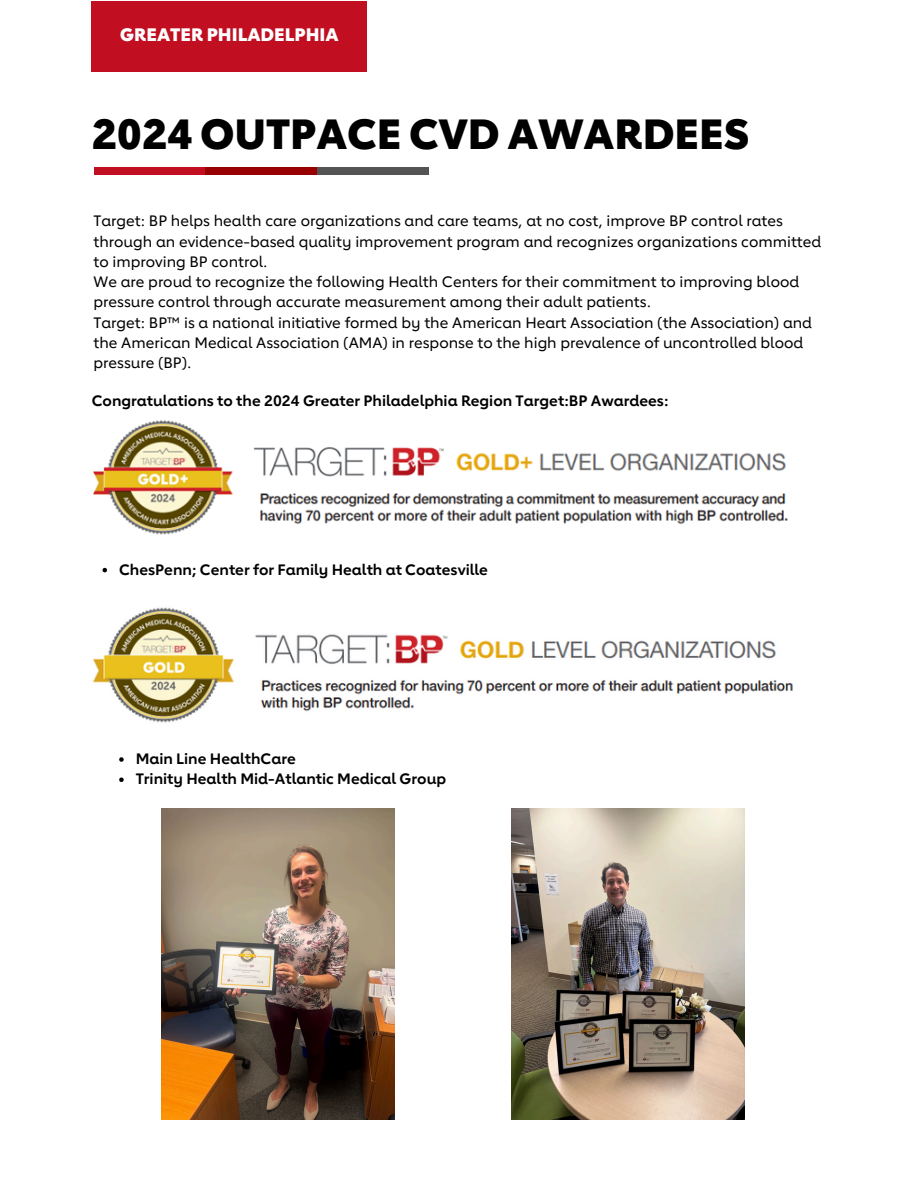
<style>
.page{position:relative;width:918px;height:1188px;background:#fff}
.page>*{position:absolute;margin:0;border:0;box-sizing:border-box;transform-origin:0 0}
.t1{font:800 42px "Lub Dub";color:#000}
.t2{font:800 18px "Lub Dub";color:#fff}
.t3{font:500 15px/20.2px "Lub Dub";color:#000}
.t4{font:700 15px "Lub Dub";color:#000}
</style>
<div class="page">
<div style="left:92px;top:1px;width:275px;height:71px;background:#c10e21"></div>
<div style="left:94px;top:167px;width:112px;height:8px;background:#c10e21"></div>
<div style="left:205px;top:167px;width:112px;height:8px;background:#900"></div>
<div style="left:317px;top:167px;width:112px;height:8px;background:#545454"></div>
<img style="left:93px;top:420px;width:696px;height:115px">
<img style="left:93px;top:607px;width:701px;height:116px">
<img style="left:162px;top:809px;width:233px;height:310px">
<img style="left:511px;top:809px;width:233px;height:310px">
<svg style="left:103px;top:568px;width:4px;height:4px"></svg>
<svg style="left:119px;top:757px;width:5px;height:5px"></svg>
<svg style="left:119px;top:778px;width:5px;height:4px"></svg>
<h2 class="t2" style="left:120px;top:23px;width:220px">GREATER PHILADELPHIA</h2>
<h1 class="t1" style="left:92px;top:107px;width:659px">2024 OUTPACE CVD AWARDEES</h1>
<h3 class="t3" style="left:94px;top:211px;width:729px">Target: BP helps health care organizations and care teams, at no cost, improve BP control rates through an evidence-based quality improvement program and recognizes organizations committed to improving BP control.<br>We are proud to recognize the following Health Centers for their commitment to improving blood pressure control through accurate measurement among their adult patients.<br>Target: BP™ is a national initiative formed by the American Heart Association (the Association) and the American Medical Association (AMA) in response to the high prevalence of uncontrolled blood pressure (BP).</h3>
<h3 class="t4" style="left:92px;top:391px;width:578px">Congratulations to the 2024 Greater Philadelphia Region Target:BP Awardees:</h3>
<p class="t4" style="left:119px;top:559px;width:371px">ChesPenn; Center for Family Health at Coatesville</p>
<p class="t4" style="left:136px;top:749px;width:162px">Main Line HealthCare</p>
<p class="t4" style="left:136px;top:769px;width:312px">Trinity Health Mid-Atlantic Medical Group</p>
</div>
